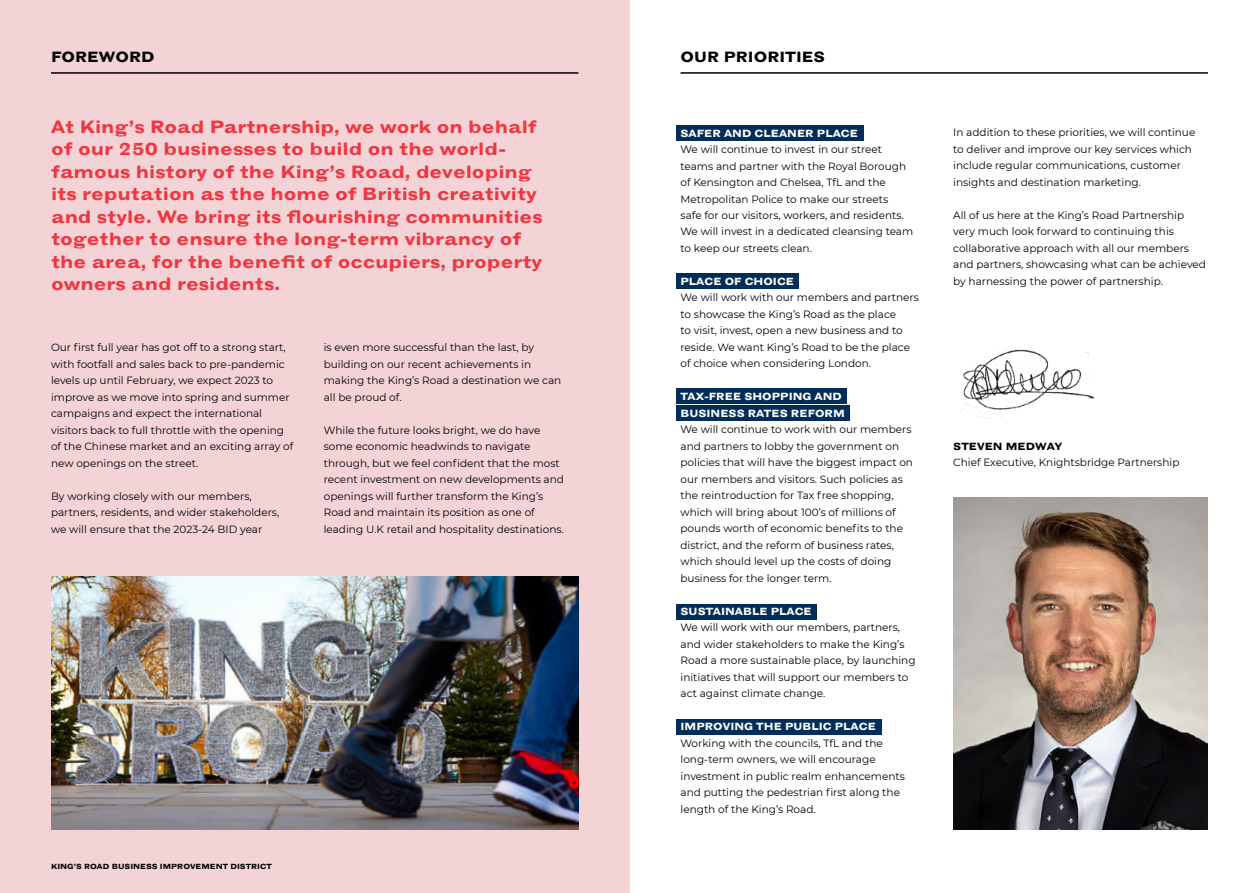
<style>
.page{position:relative;width:1259px;height:893px;background:#fff}
.page>*{position:absolute;margin:0;border:0;box-sizing:border-box;transform-origin:0 0}
.t1{font:700 expanded 18px/22.5px "Grotesque Disp MT Std";color:#ef3742}
.t2{font:700 expanded 15px "Grotesque Disp MT Std";color:#000}
.t3{font:10.5px/16.5px "Montserrat";color:#000}
.t4{font:700 expanded 10.5px/16.5px "Grotesque Disp MT Std";color:#fff}
.t5{font:700 expanded 10.5px "Grotesque Disp MT Std";color:#000}
.t6{font:700 expanded 7.5px "Grotesque Disp MT Std";color:#000}
</style>
<div class="page">
<div style="left:0;top:0;width:629px;height:893px;background:#f4d3d6"></div>
<img style="left:51px;top:576px;width:527px;height:254px">
<div style="left:676px;top:719px;width:206px;height:16px;background:#012d5b"></div>
<div style="left:676px;top:388px;width:170px;height:16px;background:#012d5b"></div>
<div style="left:676px;top:604px;width:141px;height:16px;background:#012d5b"></div>
<div style="left:676px;top:405px;width:174px;height:16px;background:#012d5b"></div>
<div style="left:676px;top:273px;width:123px;height:16px;background:#012d5b"></div>
<div style="left:676px;top:125px;width:187px;height:16px;background:#012d5b"></div>
<hr style="left:51px;top:72px;width:527px;height:2px;background:#000">
<img style="left:960px;top:349px;width:134px;height:69px">
<img style="left:953px;top:497px;width:255px;height:333px">
<hr style="left:680px;top:72px;width:528px;height:2px;background:#000">
<h2 class="t2" style="left:51px;top:47px;width:105px">FOREWORD</h2>
<h2 class="t2" style="left:680px;top:47px;width:146px">OUR PRIORITIES</h2>
<p class="t1" style="left:51px;top:115px;width:493px">At King’s Road Partnership, we work on behalf of our 250 businesses to build on the world&shy;famous history of the King’s Road, developing its reputation as the home of British creativity and style. We bring its flourishing communities together to ensure the long-term vibrancy of the area, for the benefit of occupiers, property owners and residents.</p>
<p class="t3" style="left:51px;top:339px;width:244px">Our first full year has got off to a strong start, with footfall and sales back to pre-pandemic levels up until February, we expect 2023 to improve as we move into spring and summer campaigns and expect the international visitors back to full throttle with the opening of the Chinese market and an exciting array of new openings on the street.</p>
<p class="t3" style="left:51px;top:487px;width:230px">By working closely with our members, partners, residents, and wider stakeholders, we will ensure that the 2023-24 BID year</p>
<p class="t3" style="left:324px;top:339px;width:239px">is even more successful than the last, by building on our recent achievements in making the King’s Road a destination we can all be proud of.</p>
<p class="t3" style="left:324px;top:421px;width:242px">While the future looks bright, we do have some economic headwinds to navigate through, but we feel confident that the most recent investment on new developments and openings will further transform the King’s Road and maintain its position as one of leading U.K retail and hospitality destinations.</p>
<p class="t6" style="left:51px;top:862px;width:222px">KING’S ROAD BUSINESS IMPROVEMENT DISTRICT</p>
<p class="t4" style="left:680px;top:125px;width:179px">SAFER AND CLEANER PLACE</p>
<p class="t3" style="left:680px;top:141px;width:234px">We will continue to invest in our street teams and partner with the Royal Borough of Kensington and Chelsea, TfL and the Metropolitan Police to make our streets<br>safe for our visitors, workers, and residents.<br>We will invest in a dedicated cleansing team to keep our streets clean.</p>
<p class="t4" style="left:680px;top:273px;width:115px">PLACE OF CHOICE</p>
<p class="t3" style="left:680px;top:289px;width:240px">We will work with our members and partners to showcase the King’s Road as the place<br>to visit, invest, open a new business and to reside. We want King’s Road to be the place of choice when considering London.</p>
<p class="t4" style="left:680px;top:389px;width:166px">TAX-FREE SHOPPING AND<br>BUSINESS RATES REFORM</p>
<p class="t3" style="left:680px;top:421px;width:234px">We will continue to work with our members and partners to lobby the government on policies that will have the biggest impact on our members and visitors. Such policies as the reintroduction for Tax free shopping, which will bring about 100’s of millions of pounds worth of economic benefits to the district, and the reform of business rates, which should level up the costs of doing business for the longer term.</p>
<p class="t4" style="left:680px;top:603px;width:133px">SUSTAINABLE PLACE</p>
<p class="t3" style="left:680px;top:619px;width:237px">We will work with our members, partners, and wider stakeholders to make the King’s Road a more sustainable place, by launching initiatives that will support our members to act against climate change.</p>
<p class="t4" style="left:680px;top:719px;width:197px">IMPROVING THE PUBLIC PLACE</p>
<p class="t3" style="left:680px;top:735px;width:226px">Working with the councils, TfL and the long-term owners, we will encourage investment in public realm enhancements and putting the pedestrian first along the length of the King’s Road.</p>
<p class="t3" style="left:953px;top:124px;width:244px">In addition to these priorities, we will continue to deliver and improve our key services which include regular communications, customer insights and destination marketing.</p>
<p class="t3" style="left:953px;top:206px;width:254px">All of us here at the King’s Road Partnership very much look forward to continuing this collaborative approach with all our members and partners, showcasing what can be achieved by harnessing the power of partnership.</p>
<p class="t5" style="left:953px;top:440px;width:111px">STEVEN MEDWAY</p>
<p class="t3" style="left:953px;top:454px;width:228px">Chief Executive, Knightsbridge Partnership</p>
</div>
